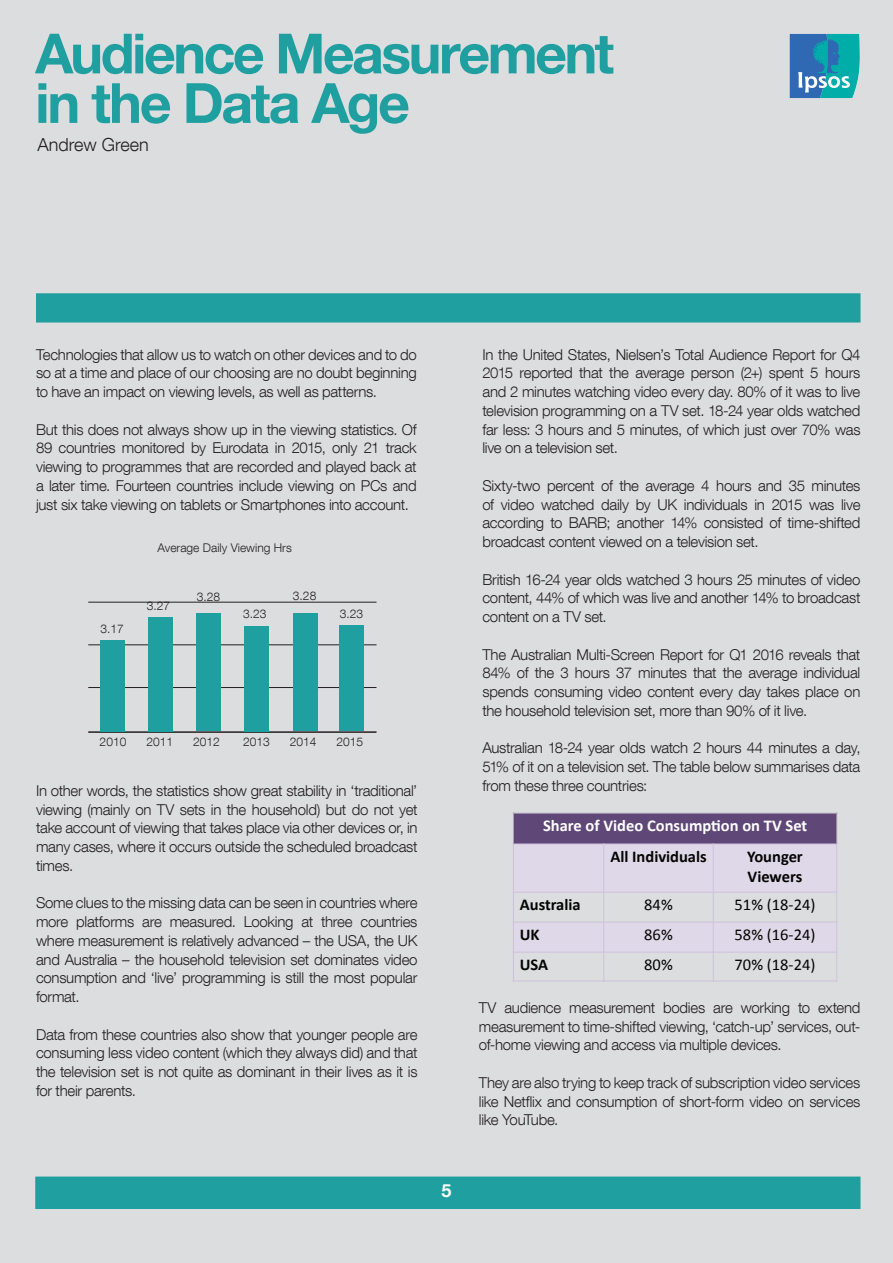
<style>
.page{position:relative;width:893px;height:1263px;background:#dcdddf}
.page>*{position:absolute;margin:0;border:0;box-sizing:border-box;transform-origin:0 0}
.t1{font:700 55.5px/49.5px "Helvetica Neue LT Com";letter-spacing:-.045em;color:#209fa0}
.t2{font:300 18px "Helvetica Neue LT Com";color:#231f20}
.t3{font:700 18px "Helvetica Neue LT Com";color:#fff}
.t4{font:700 16.5px/19.5px "Calibri";color:#040503}
.t5{font:16.5px "Calibri";color:#040503}
.t6{font:700 16.5px "Calibri";color:#fff}
.t7{font:300 15px/18.8px "Helvetica Neue LT Com";letter-spacing:-.02em;color:#231f20;text-align:justify}
.t8{font:300 12px "Helvetica Neue LT Com";color:#231f20}
</style>
<div class="page">
<div style="left:35px;top:1176px;width:825px;height:33px;background:#209fa0;border:2px solid #209fa0"></div>
<svg style="left:789px;top:34px;width:71px;height:64px;background:#3295b5"></svg>
<div style="left:36px;top:293px;width:824px;height:29px;background:#209fa0;border:2px solid #209fa0"></div>
<div style="left:513px;top:813px;width:324px;height:31px;background:#5f4878"></div>
<div style="left:513px;top:844px;width:91px;height:48px;background:#dfd8e8"></div>
<div style="left:604px;top:844px;width:109px;height:48px;background:#dfd8e8"></div>
<div style="left:713px;top:844px;width:124px;height:48px;background:#dfd8e8"></div>
<div style="left:513px;top:922px;width:91px;height:30px;background:#dfd8e8"></div>
<div style="left:604px;top:922px;width:109px;height:30px;background:#dfd8e8"></div>
<div style="left:713px;top:922px;width:124px;height:30px;background:#dfd8e8"></div>
<hr style="left:603px;top:843px;width:1px;height:49px;background:#cec2db">
<hr style="left:603px;top:892px;width:1px;height:30px;background:#cec2db">
<hr style="left:603px;top:922px;width:1px;height:30px;background:#cec2db">
<hr style="left:603px;top:952px;width:1px;height:30px;background:#cec2db">
<hr style="left:713px;top:843px;width:1px;height:49px;background:#cec2db">
<hr style="left:713px;top:892px;width:1px;height:30px;background:#cec2db">
<hr style="left:713px;top:922px;width:1px;height:30px;background:#cec2db">
<hr style="left:713px;top:952px;width:1px;height:30px;background:#cec2db">
<hr style="left:513px;top:844px;width:324px;height:1px;background:#cec2db">
<hr style="left:513px;top:892px;width:324px;height:1px;background:#cec2db">
<hr style="left:513px;top:922px;width:324px;height:1px;background:#cec2db">
<hr style="left:513px;top:952px;width:324px;height:1px;background:#cec2db">
<hr style="left:513px;top:812px;width:1px;height:32px;background:#afa3bb">
<hr style="left:513px;top:844px;width:1px;height:48px;background:#cec2db">
<hr style="left:513px;top:892px;width:1px;height:30px;background:#cec2db">
<hr style="left:513px;top:922px;width:1px;height:30px;background:#cec2db">
<hr style="left:513px;top:952px;width:1px;height:30px;background:#cec2db">
<hr style="left:836px;top:812px;width:1px;height:32px;background:#afa3bb">
<hr style="left:836px;top:844px;width:1px;height:48px;background:#cec2db">
<hr style="left:836px;top:892px;width:1px;height:30px;background:#cec2db">
<hr style="left:836px;top:922px;width:1px;height:30px;background:#cec2db">
<hr style="left:836px;top:952px;width:1px;height:30px;background:#cec2db">
<hr style="left:513px;top:813px;width:91px;height:1px;background:#afa3bb">
<hr style="left:604px;top:813px;width:109px;height:1px;background:#afa3bb">
<hr style="left:713px;top:813px;width:124px;height:1px;background:#afa3bb">
<hr style="left:513px;top:981px;width:324px;height:1px;background:#cec2db">
<hr style="left:88px;top:731px;width:288px;height:2px;background:#231f20">
<hr style="left:88px;top:687px;width:288px;height:1px;background:#231f20">
<hr style="left:88px;top:644px;width:288px;height:1px;background:#231f20">
<hr style="left:88px;top:602px;width:288px;height:1px;background:#231f20">
<div style="left:100px;top:640px;width:24px;height:91px;background:#209fa0"></div>
<div style="left:149px;top:617px;width:24px;height:114px;background:#209fa0"></div>
<div style="left:197px;top:613px;width:24px;height:118px;background:#209fa0"></div>
<div style="left:245px;top:626px;width:24px;height:105px;background:#209fa0"></div>
<div style="left:293px;top:613px;width:24px;height:118px;background:#209fa0"></div>
<div style="left:340px;top:625px;width:24px;height:106px;background:#209fa0"></div>
<h1 class="t1" style="left:35px;top:27px;width:580px">Audience Measurement in the Data Age</h1>
<p class="t2" style="left:38px;top:133px;width:113px">Andrew Green</p>
<p class="t7" style="left:36px;top:345px;width:382px">Technologies that allow us to watch on other devices and to do so at a time and place of our choosing are no doubt beginning to have an impact on viewing levels, as well as patterns.</p>
<p class="t7" style="left:36px;top:420px;width:382px">But this does not always show up in the viewing statistics. Of 89 countries monitored by Eurodata in 2015, only 21 track viewing to programmes that are recorded and played back at a later time. Fourteen countries include viewing on PCs and just six take viewing on tablets or Smartphones into account.</p>
<p class="t8" style="left:100px;top:622px;width:25px">3.17</p>
<p class="t8" style="left:158px;top:541px;width:136px">Average Daily Viewing Hrs</p>
<p class="t8" style="left:147px;top:599px;width:25px">3.27</p>
<p class="t8" style="left:197px;top:589px;width:25px">3.28</p>
<p class="t8" style="left:243px;top:606px;width:25px">3.23</p>
<p class="t8" style="left:293px;top:588px;width:25px">3.28</p>
<p class="t8" style="left:340px;top:606px;width:25px">3.23</p>
<p class="t8" style="left:100px;top:734px;width:28px">2010</p>
<p class="t8" style="left:146px;top:734px;width:28px">2011</p>
<p class="t8" style="left:193px;top:734px;width:28px">2012</p>
<p class="t8" style="left:243px;top:734px;width:28px">2013</p>
<p class="t8" style="left:290px;top:734px;width:28px">2014</p>
<p class="t8" style="left:337px;top:734px;width:28px">2015</p>
<p class="t7" style="left:36px;top:781px;width:383px">In other words, the statistics show great stability in ‘traditional’ viewing (mainly on TV sets in the household) but do not yet take account of viewing that takes place via other devices or, in many cases, where it occurs outside the scheduled broadcast times.</p>
<p class="t7" style="left:36px;top:893px;width:383px">Some clues to the missing data can be seen in countries where more platforms are measured. Looking at three countries where measurement is relatively advanced – the USA, the UK and Australia – the household television set dominates video consumption and ‘live’ programming is still the most popular format.</p>
<p class="t7" style="left:36px;top:1024px;width:383px">Data from these countries also show that younger people are consuming less video content (which they always did) and that the television set is not quite as dominant in their lives as it is for their parents.</p>
<p class="t3" style="left:441px;top:1179px;width:12px">5</p>
<p class="t7" style="left:482px;top:345px;width:380px">In the United States, Nielsen’s Total Audience Report for Q4<br>2015 reported that the average person (2+) spent 5 hours and 2 minutes watching video every day. 80% of it was to live television programming on a TV set. 18-24 year olds watched far less: 3 hours and 5 minutes, of which just over 70% was live on a television set.</p>
<p class="t7" style="left:482px;top:476px;width:380px">Sixty-two percent of the average 4 hours and 35 minutes of video watched daily by UK individuals in 2015 was live according to BARB; another 14% consisted of time-shifted broadcast content viewed on a television set.</p>
<p class="t7" style="left:482px;top:570px;width:380px">British 16-24 year olds watched 3 hours 25 minutes of video content, 44% of which was live and another 14% to broadcast content on a TV set.</p>
<p class="t7" style="left:482px;top:645px;width:379px">The Australian Multi-Screen Report for Q1 2016 reveals that 84% of the 3 hours 37 minutes that the average individual spends consuming video content every day takes place on the household television set, more than 90% of it live.</p>
<p class="t7" style="left:482px;top:738px;width:380px">Australian 18-24 year olds watch 2 hours 44 minutes a day, 51% of it on a television set. The table below summarises data from these three countries:</p>
<p class="t6" style="left:543px;top:815px;width:266px">Share of Video Consump2on on TV Set</p>
<p class="t4" style="left:610px;top:847px;width:98px">All Individuals</p>
<p class="t4" style="left:747px;top:847px;width:57px">Younger<br>Viewers</p>
<p class="t4" style="left:520px;top:895px;width:62px">Australia</p>
<p class="t5" style="left:644px;top:894px;width:30px">84%</p>
<p class="t5" style="left:735px;top:894px;width:82px">51% (18-24)</p>
<p class="t4" style="left:520px;top:925px;width:21px">UK</p>
<p class="t5" style="left:644px;top:924px;width:30px">86%</p>
<p class="t5" style="left:735px;top:924px;width:82px">58% (16-24)</p>
<p class="t4" style="left:520px;top:955px;width:30px">USA</p>
<p class="t5" style="left:644px;top:954px;width:30px">80%</p>
<p class="t5" style="left:735px;top:954px;width:82px">70% (18-24)</p>
<p class="t7" style="left:479px;top:998px;width:383px">TV audience measurement bodies are working to extend measurement to time-shifted viewing, ‘catch-up’ services, out&shy;of-home viewing and access via multiple devices.</p>
<p class="t7" style="left:479px;top:1073px;width:383px">They are also trying to keep track of subscription video services like Netflix and consumption of short-form video on services like YouTube.</p>
</div>
